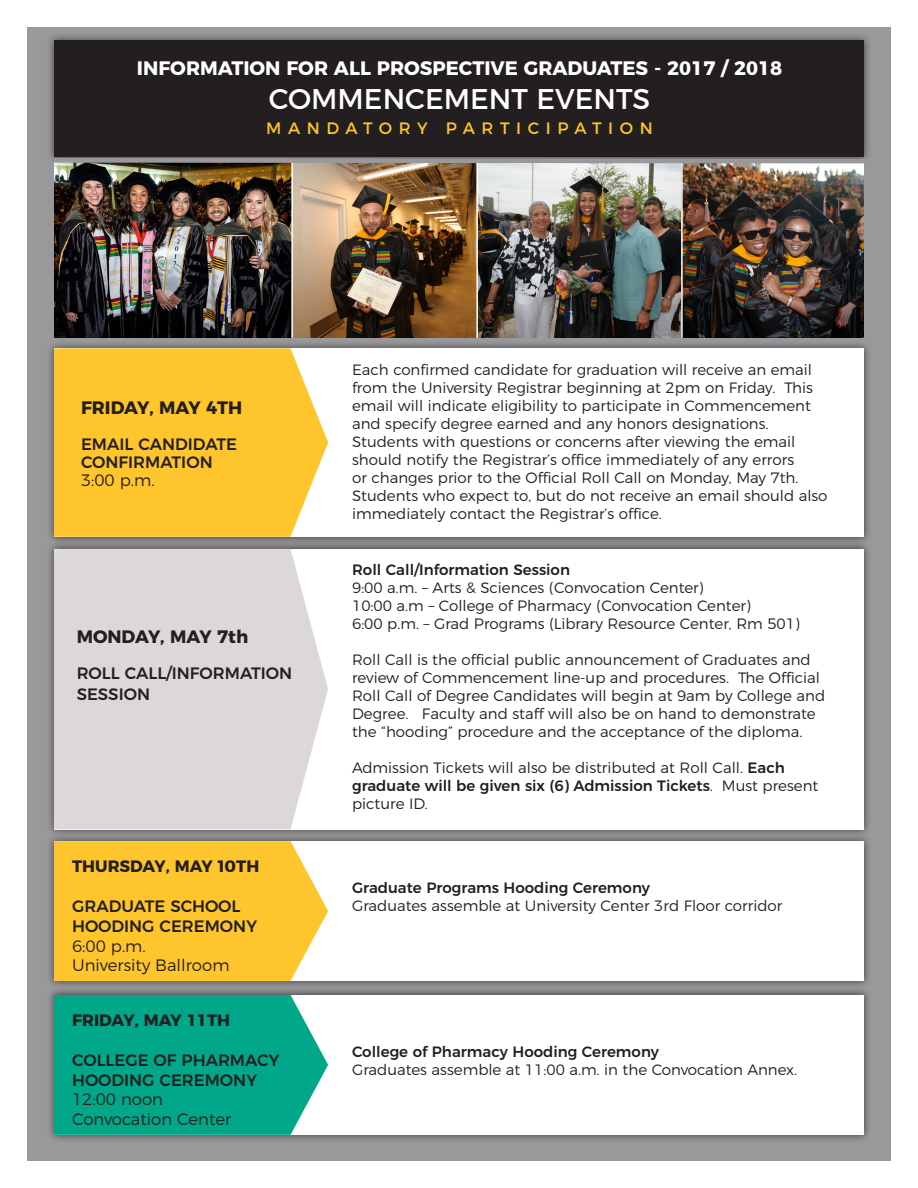
<style>
.page{position:relative;width:918px;height:1188px;background:#fff}
.page>*{position:absolute;margin:0;border:0;box-sizing:border-box;transform-origin:0 0}
.t1{font:28.5px "Montserrat";color:#fff}
.t2{font:700 19.5px "Montserrat";color:#fff}
.t3{font:700 18px "Montserrat";color:#231f20}
.t4{font:500 16.5px/19.8px "Montserrat";color:#231f20}
.t5{font:300 16.5px "Montserrat";color:#231f20}
.t6{font:700 16.5px "Montserrat";color:#231f20}
.t7{font:16.5px "Montserrat";letter-spacing:.4em;color:#ffc52d}
.t8{font:300 15px/18px "Montserrat";color:#231f20}
.t9{font:500 15px "Montserrat";color:#231f20}
.s1{font-weight:500}
</style>
<div class="page">
<div style="left:27px;top:27px;width:864px;height:1134px;background:#99989b"></div>
<div style="left:46px;top:340px;width:826px;height:205px;background:#231f20;opacity:.75"></div>
<div style="left:54px;top:348px;width:810px;height:189px;background:#fff"></div>
<svg style="left:54px;top:348px;width:274px;height:189px;fill:#ffc52d"></svg>
<div style="left:46px;top:541px;width:826px;height:297px;background:#231f20;opacity:.75"></div>
<div style="left:54px;top:549px;width:810px;height:280px;background:#fff"></div>
<div style="left:46px;top:32px;width:826px;height:133px;background:#231f20;opacity:.75"></div>
<div style="left:54px;top:40px;width:810px;height:117px;background:#231f20"></div>
<div style="left:54px;top:549px;width:274px;height:280px;background:#dcd8d7"></div>
<div style="left:46px;top:833px;width:826px;height:157px;background:#231f20;opacity:.75"></div>
<div style="left:54px;top:841px;width:810px;height:140px;background:#fff"></div>
<div style="left:46px;top:987px;width:826px;height:156px;background:#231f20;opacity:.75"></div>
<div style="left:54px;top:995px;width:810px;height:140px;background:#fff"></div>
<svg style="left:54px;top:841px;width:274px;height:140px"></svg>
<svg style="left:54px;top:995px;width:274px;height:140px"></svg>
<img style="left:54px;top:166px;width:810px;height:172px">
<hr style="left:291px;top:160px;width:2px;height:178px;background:#fff">
<hr style="left:476px;top:160px;width:2px;height:178px;background:#fff">
<hr style="left:681px;top:160px;width:2px;height:178px;background:#fff">
<svg style="left:49px;top:156px;width:822px;height:10px"></svg>
<p class="t2" style="left:137px;top:52px;width:647px">INFORMATION FOR ALL PROSPECTIVE GRADUATES - 2017 / 2018</p>
<p class="t1" style="left:269px;top:76px;width:383px">COMMENCEMENT EVENTS</p>
<p class="t7" style="left:266px;top:115px;width:388px">MANDATORY PARTICIPATION</p>
<p class="t3" style="left:81px;top:393px;width:163px">FRIDAY, MAY 4TH</p>
<p class="t4" style="left:81px;top:433px;width:158px">EMAIL CANDIDATE</p>
<p class="t4" style="left:81px;top:451px;width:133px">CONFIRMATION</p>
<p class="t5" style="left:81px;top:467px;width:75px">3:00 p.m.</p>
<p class="t3" style="left:77px;top:622px;width:173px">MONDAY, MAY 7th</p>
<p class="t4" style="left:77px;top:662px;width:217px">ROLL CALL/INFORMATION</p>
<p class="t4" style="left:77px;top:683px;width:75px">SESSION</p>
<p class="t6" style="left:72px;top:853px;width:189px">THURSDAY, MAY 10TH</p>
<p class="t4" style="left:72px;top:895px;width:170px">GRADUATE SCHOOL</p>
<p class="t4" style="left:72px;top:915px;width:186px">HOODING CEREMONY</p>
<p class="t5" style="left:72px;top:933px;width:75px">6:00 p.m.</p>
<p class="t5" style="left:72px;top:953px;width:159px">University Ballroom</p>
<p class="t6" style="left:72px;top:1007px;width:160px">FRIDAY, MAY 11TH</p>
<p class="t4" style="left:72px;top:1049px;width:209px">COLLEGE OF PHARMACY<br>HOODING CEREMONY</p>
<p class="t5" style="left:72px;top:1087px;width:92px">12:00 noon</p>
<p class="t5" style="left:72px;top:1106px;width:161px">Convocation Center</p>
<p class="t8" style="left:352px;top:359px;width:477px">Each confirmed candidate for graduation will receive an email from the University Registrar beginning at 2pm on Friday. This email will indicate eligibility to participate in Commencement and specify degree earned and any honors designations.<br>Students with questions or concerns after viewing the email should notify the Registrar’s office immediately of any errors<br>or changes prior to the Official Roll Call on Monday, May 7th.<br>Students who expect to, but do not receive an email should also immediately contact the Registrar’s office.</p>
<p class="t9" style="left:352px;top:558px;width:219px">Roll Call/Information Session</p>
<p class="t8" style="left:352px;top:577px;width:353px">9:00 a.m. – Arts &amp; Sciences (Convocation Center)</p>
<p class="t8" style="left:352px;top:595px;width:400px">10:00 a.m – College of Pharmacy (Convocation Center)</p>
<p class="t8" style="left:352px;top:613px;width:449px">6:00 p.m. – Grad Programs (Library Resource Center, Rm 501)</p>
<p class="t8" style="left:352px;top:649px;width:475px">Roll Call is the official public announcement of Graduates and review of Commencement line-up and procedures. The Official Roll Call of Degree Candidates will begin at 9am by College and Degree. Faculty and staff will also be on hand to demonstrate the “hooding” procedure and the acceptance of the diploma.</p>
<p class="t8" style="left:352px;top:757px;width:468px">Admission Tickets will also be distributed at Roll Call. <span class="s1">Each graduate will be given six (6) Admission Tickets</span>. Must present picture ID.</p>
<p class="t9" style="left:352px;top:875px;width:299px">Graduate Programs Hooding Ceremony</p>
<p class="t8" style="left:352px;top:895px;width:432px">Graduates assemble at University Center 3rd Floor corridor</p>
<p class="t9" style="left:352px;top:1039px;width:308px">College of Pharmacy Hooding Ceremony</p>
<p class="t8" style="left:352px;top:1059px;width:446px">Graduates assemble at 11:00 a.m. in the Convocation Annex.</p>
</div>
